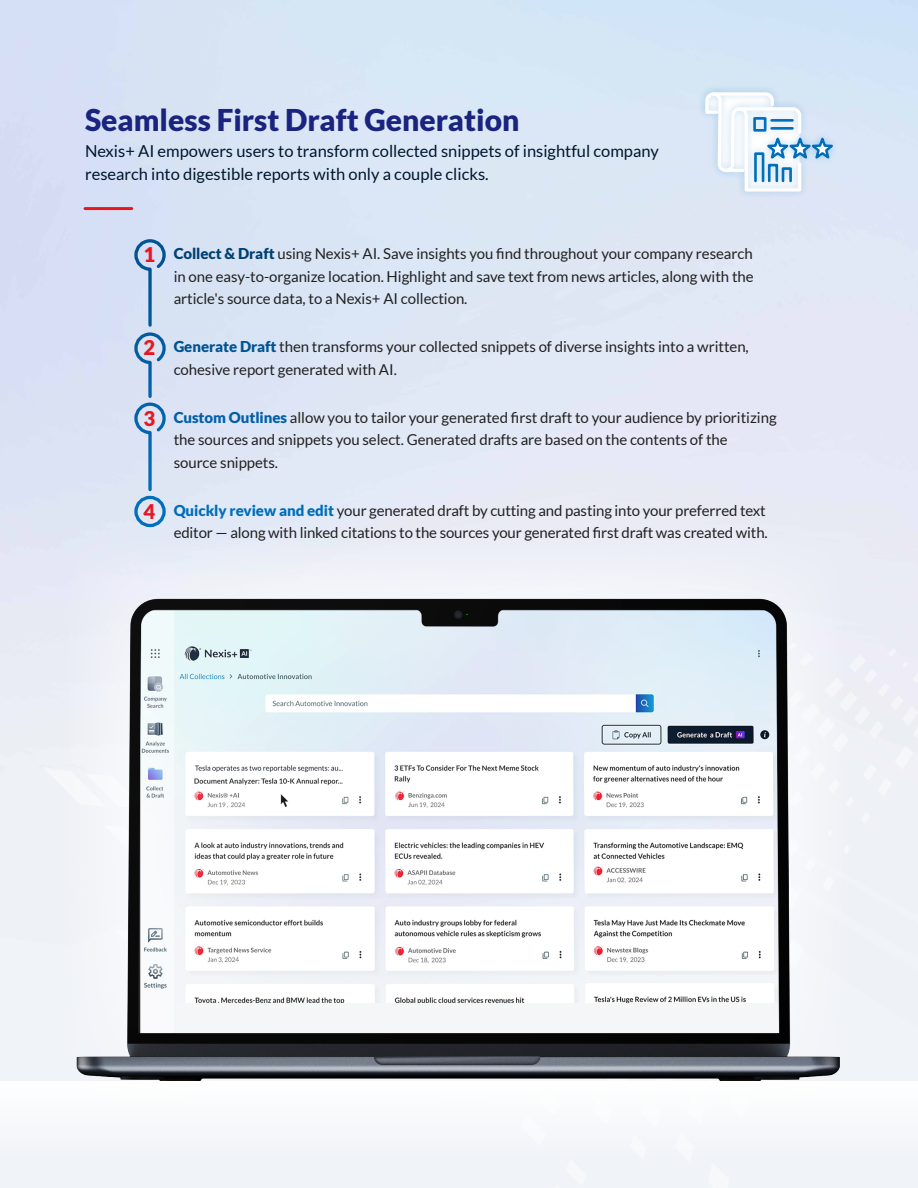
<style>
.page{position:relative;width:918px;height:1188px;background:#fff}
.page>*{position:absolute;margin:0;border:0;box-sizing:border-box;transform-origin:0 0}
.t1{font:900 30px "Lato";color:#1a237e}
.t2{font:16.5px/22.5px "Lato";color:#00172e}
.t3{font:15px/22.5px "Lato";letter-spacing:-.005em;color:#212121}
.s1{font-weight:900;font-size:20.25px;color:#e8171f}
.s2{font-weight:900;color:#014073}
.s3{font-weight:900;color:#015391}
.s4{font-weight:900;color:#0260a8}
.s5{font-weight:900;color:#006ebb}
</style>
<div class="page">
<img style="left:0;top:0;width:918px;height:1081px">
<div style="left:843px;top:845px;width:7px;height:10px;background:#f0f2f7;border-radius:4px"></div>
<div style="left:861px;top:811px;width:9px;height:13px;background:#f5f7f9;border-radius:4px"></div>
<div style="left:878px;top:778px;width:14px;height:18px;background:#f5f7f9;border-radius:6px"></div>
<div style="left:895px;top:745px;width:18px;height:25px;background:#f5f6f9;border-radius:8px"></div>
<svg style="left:913px;top:722px;width:5px;height:20px"></svg>
<div style="left:846px;top:797px;width:8px;height:10px;background:#f5f7f9;border-radius:4px"></div>
<div style="left:863px;top:763px;width:14px;height:18px;background:#f5f6f9;border-radius:6px"></div>
<div style="left:902px;top:706px;width:16px;height:20px;background:#f4f5f8;border-radius:7px"></div>
<div style="left:869px;top:721px;width:15px;height:17px;background:#f4f5f8;border-radius:6px"></div>
<div style="left:890px;top:695px;width:14px;height:16px;background:#f4f3f8;border-radius:5px"></div>
<div style="left:854px;top:706px;width:16px;height:19px;background:#f4f5f8;border-radius:6px"></div>
<div style="left:878px;top:683px;width:12px;height:13px;background:#f5f4f8;border-radius:5px"></div>
<svg style="left:902px;top:662px;width:16px;height:21px"></svg>
<div style="left:839px;top:691px;width:19px;height:21px;background:#f3f3f6;border-radius:7px"></div>
<div style="left:864px;top:669px;width:13px;height:15px;background:#f5f4f9;border-radius:5px"></div>
<div style="left:888px;top:648px;width:9px;height:9px;background:#f3f4f9;border-radius:3px"></div>
<div style="left:849px;top:654px;width:17px;height:18px;background:#f4f4f8;border-radius:6px"></div>
<div style="left:42px;top:692px;width:20px;height:389px;background:#eef1f6"></div>
<div style="left:698px;top:85px;width:142px;height:114px;background:#006ebb;opacity:.3"></div>
<svg style="left:704px;top:91px;width:134px;height:102px"></svg>
<div style="left:62px;top:533px;width:786px;height:577px;background:#eaedf6"></div>
<img style="left:70px;top:563px;width:779px;height:519px">
<div style="left:0;top:1082px;width:918px;height:106px;background:#f5f7fa"></div>
<hr style="left:85px;top:207px;width:47px;height:3px;background:#e8171f">
<svg style="left:133px;top:238px;width:34px;height:291px;background:#b6cde7"></svg>
<h1 class="t1" style="left:85px;top:102px;width:436px">Seamless First Draft Generation</h1>
<p class="t2" style="left:85px;top:140px;width:575px">Nexis+ AI empowers users to transform collected snippets of insightful company research into digestible reports with only a couple clicks.</p>
<p class="t3" style="left:174px;top:242px;width:582px;text-align:justify;text-indent:-30px"><span class="s1">1</span> <span class="s2">Collect &amp; Draft</span> using Nexis+ AI. Save insights you find throughout your company research in one easy-to-organize location. Highlight and save text from news articles, along with the article's source data, to a Nexis+ AI collection.</p>
<p class="t3" style="left:174px;top:335px;width:577px;text-indent:-30px"><span class="s1">2</span> <span class="s3">Generate Draft</span> then transforms your collected snippets of diverse insights into a written, cohesive report generated with AI.</p>
<p class="t3" style="left:174px;top:406px;width:605px;text-indent:-30px"><span class="s1">3</span> <span class="s4">Custom Outlines</span> allow you to tailor your generated first draft to your audience by prioritizing the sources and snippets you select. Generated drafts are based on the contents of the<br>source snippets.</p>
<p class="t3" style="left:144px;top:499px;width:626px;text-align:right"><span class="s1">4</span> <span class="s5">Quickly review and edit</span> your generated draft by cutting and pasting into your preferred text editor — along with linked citations to the sources your generated first draft was created with.</p>
</div>
